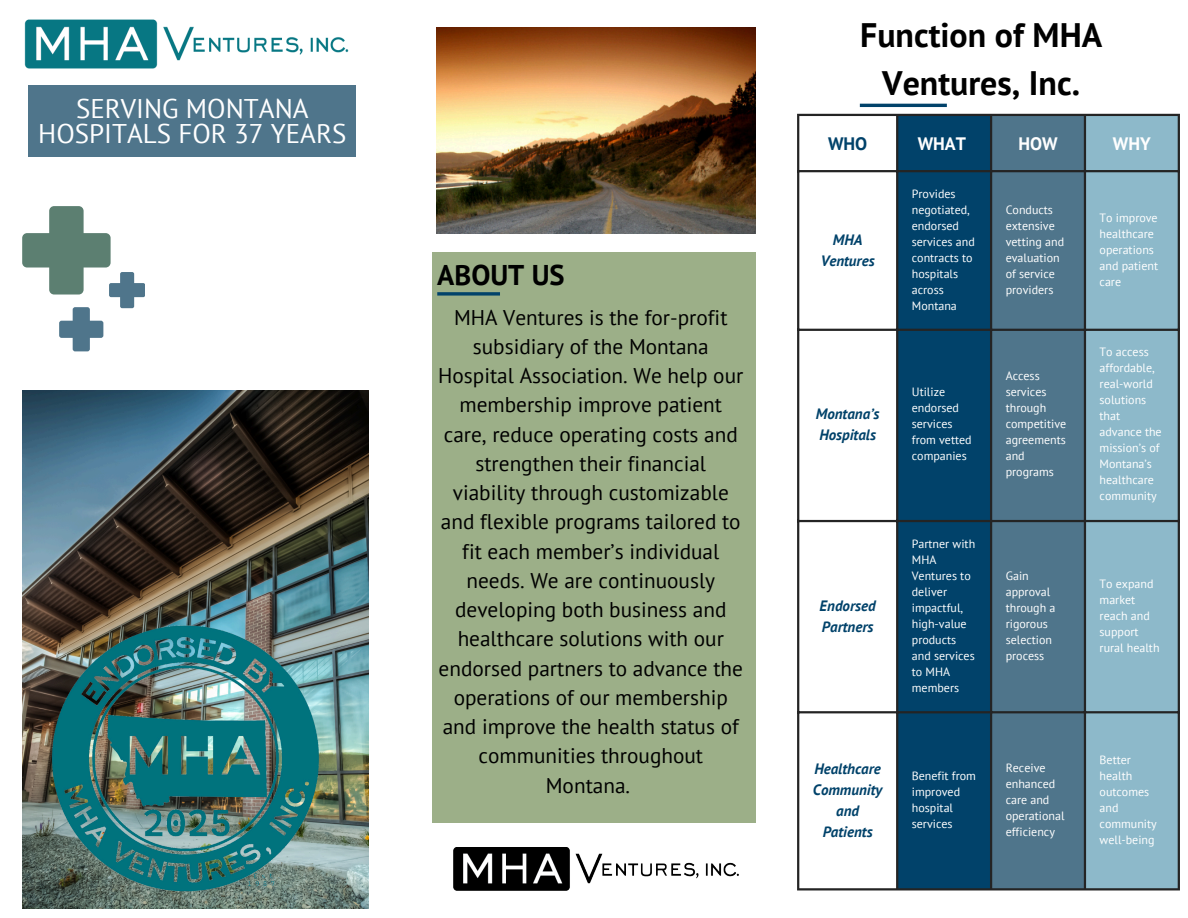
<style>
.page{position:relative;width:1188px;height:918px;background:#fff}
.page>*{position:absolute;margin:0;border:0;box-sizing:border-box;transform-origin:0 0}
.t1{font:700 33.9px/47.2px "PT Sans";color:#000;text-align:center}
.t2{font:700 28.5px "PT Sans";color:#000}
.t3{font:27px/24.8px "PT Sans";color:#fff;text-align:center}
.t4{font:21.3px/29.2px "PT Sans";color:#000;text-align:center}
.t5{font:700 18px "PT Sans";color:#fff}
.t6{font:700 18px "PT Sans";color:#01426a}
.t7{font:italic 700 15px/21px "PT Sans";color:#01426a;text-align:center}
.t8{font:12px/16px "PT Sans";color:#fff}
</style>
<div class="page">
<img style="left:437px;top:28px;width:318px;height:205px">
<img style="left:453px;top:848px;width:286px;height:42px">
<div style="left:432px;top:252px;width:324px;height:571px;background:#9caf88"></div>
<svg style="left:437px;top:292px;width:63px;height:4px"></svg>
<div style="left:29px;top:85px;width:327px;height:72px;background:#4f758b"></div>
<img style="left:22px;top:391px;width:347px;height:517px">
<img style="left:47px;top:617px;width:278px;height:281px">
<img style="left:24px;top:19px;width:325px;height:50px">
<svg style="left:22px;top:206px;width:123px;height:145px"></svg>
<div style="left:898px;top:116px;width:92px;height:772px;background:#01426a"></div>
<div style="left:992px;top:116px;width:92px;height:772px;background:#4f758b"></div>
<div style="left:1086px;top:116px;width:92px;height:772px;background:#8db9ca"></div>
<hr style="left:797px;top:116px;width:2px;height:772px;background:#242424">
<hr style="left:896px;top:116px;width:2px;height:772px;background:#242424">
<hr style="left:990px;top:116px;width:2px;height:772px;background:#242424">
<hr style="left:1084px;top:116px;width:2px;height:772px;background:#242424">
<hr style="left:1178px;top:116px;width:2px;height:772px;background:#242424">
<hr style="left:797px;top:114px;width:383px;height:2px;background:#242424">
<hr style="left:797px;top:170px;width:383px;height:2px;background:#242424">
<hr style="left:797px;top:329px;width:383px;height:2px;background:#242424">
<hr style="left:797px;top:520px;width:383px;height:2px;background:#242424">
<hr style="left:797px;top:711px;width:383px;height:2px;background:#242424">
<hr style="left:797px;top:888px;width:383px;height:2px;background:#242424">
<hr style="left:860px;top:104px;width:87px;height:3px;background:#01426a">
<p class="t3" style="left:38px;top:96px;width:310px">SERVING MONTANA<br>HOSPITALS FOR 37 YEARS</p>
<p class="t2" style="left:437px;top:256px;width:129px">ABOUT US</p>
<h3 class="t4" style="left:438px;top:302px;width:307px">MHA Ventures is the for-profit subsidiary of the Montana<br>Hospital Association. We help our membership improve patient care, reduce operating costs and strengthen their financial viability through customizable and flexible programs tailored to fit each member’s individual needs. We are continuously developing both business and healthcare solutions with our endorsed partners to advance the operations of our membership and improve the health status of communities throughout<br>Montana.</h3>
<p class="t1" style="left:860px;top:11px;width:244px">Function of MHA<br>Ventures, Inc.</p>
<p class="t6" style="left:828px;top:131px;width:41px">WHO</p>
<p class="t5" style="left:918px;top:131px;width:50px">WHAT</p>
<p class="t5" style="left:1018px;top:131px;width:41px">HOW</p>
<h2 class="t5" style="left:1113px;top:131px;width:39px">WHY</h2>
<p class="t7" style="left:821px;top:229px;width:56px">MHA<br>Ventures</p>
<p class="t7" style="left:816px;top:403px;width:65px;text-align:left">Montana’s<br>Hospitals</p>
<p class="t7" style="left:820px;top:595px;width:58px;text-align:left">Endorsed<br>Partners</p>
<p class="t8" style="left:912px;top:185px;width:64px">Provides negotiated, endorsed services and contracts to hospitals across<br>Montana</p>
<p class="t8" style="left:912px;top:384px;width:61px">Utilize endorsed services from vetted companies</p>
<p class="t8" style="left:912px;top:535px;width:65px">Partner with<br>MHA<br>Ventures to deliver impactful, high-value products and services to MHA members</p>
<p class="t8" style="left:1006px;top:201px;width:60px">Conducts extensive vetting and evaluation of service providers</p>
<h1 class="t8" style="left:1100px;top:209px;width:60px">To improve healthcare operations and patient care</h1>
<p class="t8" style="left:1006px;top:368px;width:62px">Access services through competitive agreements and programs</p>
<p class="t8" style="left:1100px;top:344px;width:64px">To access affordable, real-world solutions that advance the mission’s of<br>Montana’s healthcare community</p>
<p class="t8" style="left:1006px;top:567px;width:51px">Gain approval through a rigorous selection process</p>
<p class="t8" style="left:1100px;top:575px;width:62px">To expand market reach and support rural health</p>
<p class="t7" style="left:813px;top:758px;width:71px">Healthcare<br>Community and<br>Patients</p>
<p class="t8" style="left:912px;top:767px;width:66px">Benefit from improved hospital services</p>
<p class="t8" style="left:1006px;top:759px;width:60px">Receive enhanced care and operational efficiency</p>
<p class="t8" style="left:1100px;top:751px;width:59px">Better health outcomes and community well-being</p>
</div>
